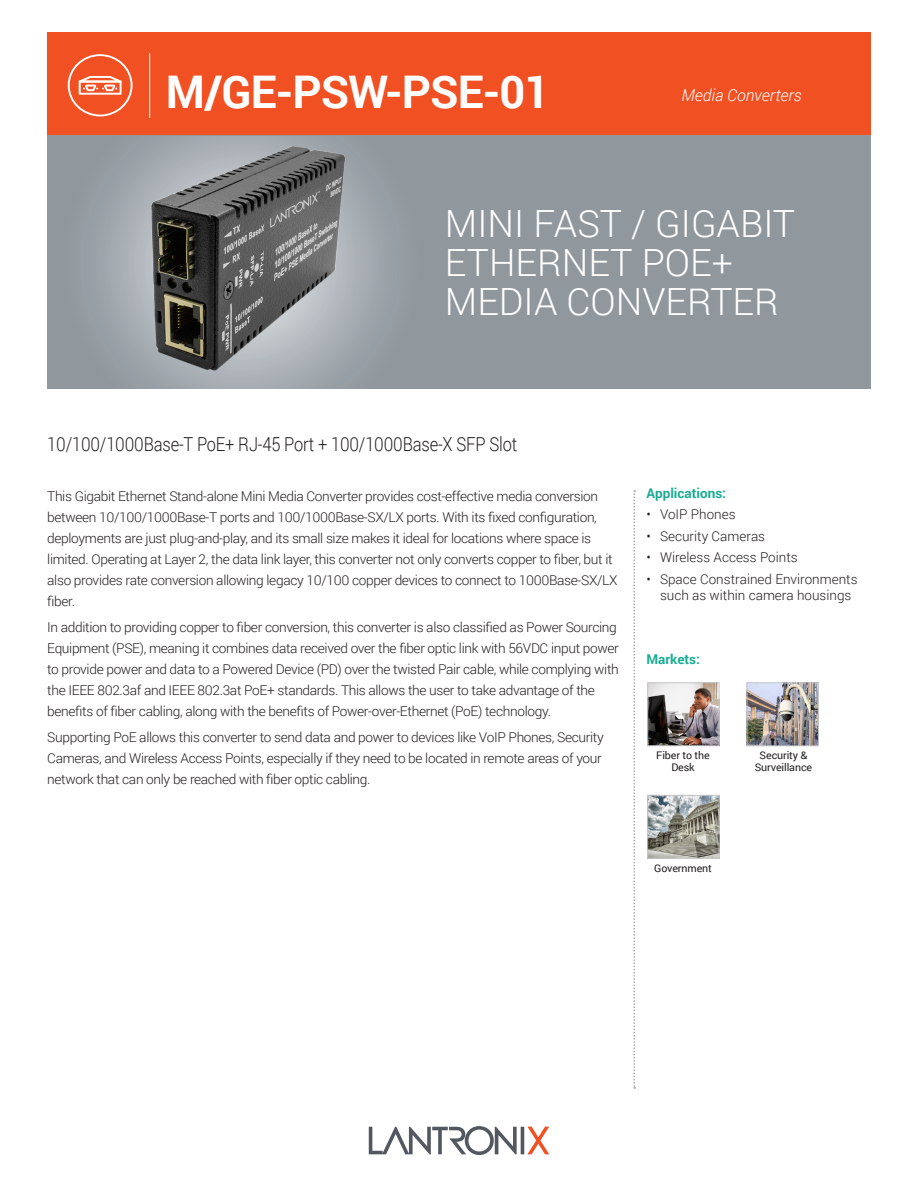
<style>
.page{position:relative;width:918px;height:1188px;background:#fff}
.page>*{position:absolute;margin:0;border:0;box-sizing:border-box;transform-origin:0 0}
.p1_HL1_30_36__11_16_21{font:700 45px "Roboto";letter-spacing:-.02em;color:#fff}
.p1_HL2_25_26__11_16_21{font:300 37.5px/39px "Roboto";color:#fff}
.p1_sub1_13_17_5__11_30_21{font:300 19.2px "Roboto";letter-spacing:-.01em;color:#231f20;scale:.86 1}
.t1{font:italic 300 16.5px "Roboto";color:#fff}
.p1_CP_9_14__11_16_21{font:300 13.5px/21px "Roboto";letter-spacing:-.025em;color:#231f20}
.p1_CP_9_14__11_16_21-2{font:300 13.5px/16.2px "Roboto";color:#231f20;text-align:center}
.p1_sub2_grn_9_14__11_16_21{font:700 13.5px "Roboto";color:#1aac93}
.p1_sm_captions__11-30-21{font:10.5px/12px "Roboto";letter-spacing:-.01em;color:#231f20;text-align:center}
</style>
<div class="page">
<div style="left:47px;top:129px;width:824px;height:260px;background:#90979d"></div>
<svg style="left:94px;top:137px;width:295px;height:252px"></svg>
<div style="left:47px;top:32px;width:824px;height:103px;background:#f05022"></div>
<svg style="left:68px;top:54px;width:65px;height:62px"></svg>
<svg style="left:369px;top:1126px;width:180px;height:29px"></svg>
<hr style="left:149px;top:53px;width:1px;height:65px;background:#fff">
<svg style="left:633px;top:490px;width:2px;height:599px"></svg>
<img style="left:649px;top:684px;width:69px;height:60px">
<div style="left:647px;top:682px;width:73px;height:64px;border:1px solid #c7c8ca"></div>
<img style="left:749px;top:684px;width:68px;height:60px">
<div style="left:747px;top:682px;width:72px;height:64px;border:1px solid #c7c8ca"></div>
<img style="left:146px;top:145px;width:207px;height:229px">
<img style="left:649px;top:797px;width:69px;height:60px">
<div style="left:647px;top:795px;width:73px;height:64px;border:1px solid #c7c8ca"></div>
<p class="p1_HL1_30_36__11_16_21" style="left:166px;top:60px;width:386px">M/GE-PSW-PSE-01</p>
<p class="t1" style="left:681px;top:84px;width:122px">Media Converters</p>
<p class="p1_HL2_25_26__11_16_21" style="left:445px;top:203px;width:352px">MINI FAST / GIGABIT<br>ETHERNET POE+<br>MEDIA CONVERTER</p>
<p class="p1_sub1_13_17_5__11_30_21" style="left:47px;top:431px;width:548px">10/100/1000Base-T PoE+ RJ-45 Port + 100/1000Base-X SFP Slot</p>
<p class="p1_CP_9_14__11_16_21" style="left:47px;top:485px;width:572px">This Gigabit Ethernet Stand-alone Mini Media Converter provides cost-effective media conversion between 10/100/1000Base-T ports and 100/1000Base-SX/LX ports. With its fixed configuration, deployments are just plug-and-play, and its small size makes it ideal for locations where space is limited. Operating at Layer 2, the data link layer, this converter not only converts copper to fiber, but it also provides rate conversion allowing legacy 10/100 copper devices to connect to 1000Base-SX/LX fiber.</p>
<p class="p1_CP_9_14__11_16_21" style="left:47px;top:616px;width:573px">In addition to providing copper to fiber conversion, this converter is also classified as Power Sourcing Equipment (PSE), meaning it combines data received over the fiber optic link with 56VDC input power to provide power and data to a Powered Device (PD) over the twisted Pair cable, while complying with the IEEE 802.3af and IEEE 802.3at PoE+ standards. This allows the user to take advantage of the benefits of fiber cabling, along with the benefits of Power-over-Ethernet (PoE) technology.</p>
<p class="p1_CP_9_14__11_16_21" style="left:47px;top:727px;width:558px">Supporting PoE allows this converter to send data and power to devices like VoIP Phones, Security<br>Cameras, and Wireless Access Points, especially if they need to be located in remote areas of your network that can only be reached with fiber optic cabling.</p>
<p class="p1_sub2_grn_9_14__11_16_21" style="left:646px;top:483px;width:81px">Applications:</p>
<p class="p1_CP_9_14__11_16_21-2" style="left:646px;top:506px;width:91px">• VoIP Phones</p>
<p class="p1_CP_9_14__11_16_21-2" style="left:646px;top:527px;width:120px">• Security Cameras</p>
<p class="p1_CP_9_14__11_16_21-2" style="left:646px;top:549px;width:153px">• Wireless Access Points</p>
<p class="p1_CP_9_14__11_16_21-2" style="left:646px;top:571px;width:213px">• Space Constrained Environments such as within camera housings</p>
<p class="p1_sub2_grn_9_14__11_16_21" style="left:646px;top:650px;width:55px">Markets:</p>
<p class="p1_sm_captions__11-30-21" style="left:656px;top:749px;width:55px">Fiber to the<br>Desk</p>
<p class="p1_sm_captions__11-30-21" style="left:755px;top:749px;width:59px">Security &amp;<br>Surveillance</p>
<p class="p1_sm_captions__11-30-21" style="left:654px;top:862px;width:59px">Government</p>
</div>
